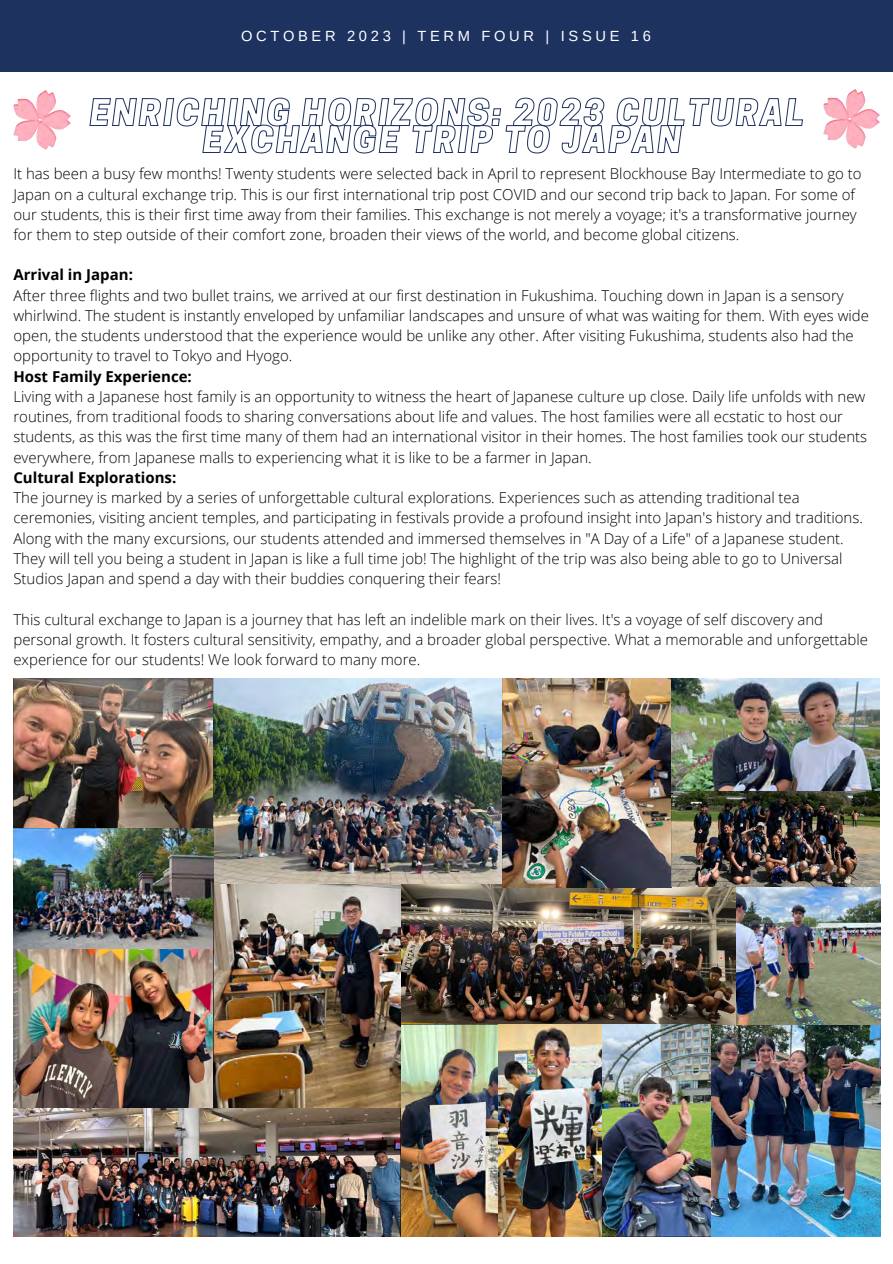
<style>
.page{position:relative;width:893px;height:1264px;background:#fff}
.page>*{position:absolute;margin:0;border:0;box-sizing:border-box;transform-origin:0 0}
.t1{font:300 15px/20.2px "Open Sans";color:#000}
.t2{font:700 15px "Open Sans";color:#000}
.t3{font:14.7px "Arimo";letter-spacing:.25em;color:#fff}
</style>
<div class="page">
<div style="left:0;top:0;width:892px;height:71px;background:#1d325f"></div>
<img style="left:13px;top:678px;width:201px;height:274px">
<img style="left:710px;top:1024px;width:170px;height:212px">
<img style="left:402px;top:884px;width:478px;height:140px">
<img style="left:214px;top:678px;width:288px;height:206px">
<img style="left:14px;top:949px;width:200px;height:159px">
<img style="left:214px;top:884px;width:188px;height:224px">
<img style="left:13px;top:1108px;width:388px;height:128px">
<img style="left:401px;top:1024px;width:309px;height:212px">
<img style="left:502px;top:678px;width:377px;height:209px">
<img style="left:14px;top:90px;width:56px;height:60px">
<svg style="left:89px;top:97px;width:714px;height:57px"></svg>
<img style="left:823px;top:89px;width:56px;height:60px">
<p class="t3" style="left:241px;top:28px;width:411px">OCTOBER 2023 | TERM FOUR | ISSUE 16</p>
<p class="t1" style="left:13px;top:163px;width:849px">It has been a busy few months! Twenty students were selected back in April to represent Blockhouse Bay Intermediate to go to Japan on a cultural exchange trip. This is our first international trip post COVID and our second trip back to Japan. For some of our students, this is their first time away from their families. This exchange is not merely a voyage; it's a transformative journey for them to step outside of their comfort zone, broaden their views of the world, and become global citizens.</p>
<p class="t2" style="left:13px;top:264px;width:121px">Arrival in Japan:</p>
<p class="t1" style="left:13px;top:285px;width:857px">After three flights and two bullet trains, we arrived at our first destination in Fukushima. Touching down in Japan is a sensory whirlwind. The student is instantly enveloped by unfamiliar landscapes and unsure of what was waiting for them. With eyes wide open, the students understood that the experience would be unlike any other. After visiting Fukushima, students also had the opportunity to travel to Tokyo and Hyogo.</p>
<p class="t2" style="left:13px;top:366px;width:180px">Host Family Experience:</p>
<p class="t1" style="left:13px;top:386px;width:855px">Living with a Japanese host family is an opportunity to witness the heart of Japanese culture up close. Daily life unfolds with new routines, from traditional foods to sharing conversations about life and values. The host families were all ecstatic to host our students, as this was the first time many of them had an international visitor in their homes. The host families took our students everywhere, from Japanese malls to experiencing what it is like to be a farmer in Japan.</p>
<p class="t2" style="left:13px;top:467px;width:164px">Cultural Explorations:</p>
<p class="t1" style="left:13px;top:487px;width:850px">The journey is marked by a series of unforgettable cultural explorations. Experiences such as attending traditional tea ceremonies, visiting ancient temples, and participating in festivals provide a profound insight into Japan's history and traditions.<br>Along with the many excursions, our students attended and immersed themselves in "A Day of a Life" of a Japanese student.<br>They will tell you being a student in Japan is like a full time job! The highlight of the trip was also being able to go to Universal Studios Japan and spend a day with their buddies conquering their fears!</p>
<p class="t1" style="left:13px;top:608px;width:856px">This cultural exchange to Japan is a journey that has left an indelible mark on their lives. It's a voyage of self discovery and personal growth. It fosters cultural sensitivity, empathy, and a broader global perspective. What a memorable and unforgettable experience for our students! We look forward to many more.</p>
</div>
